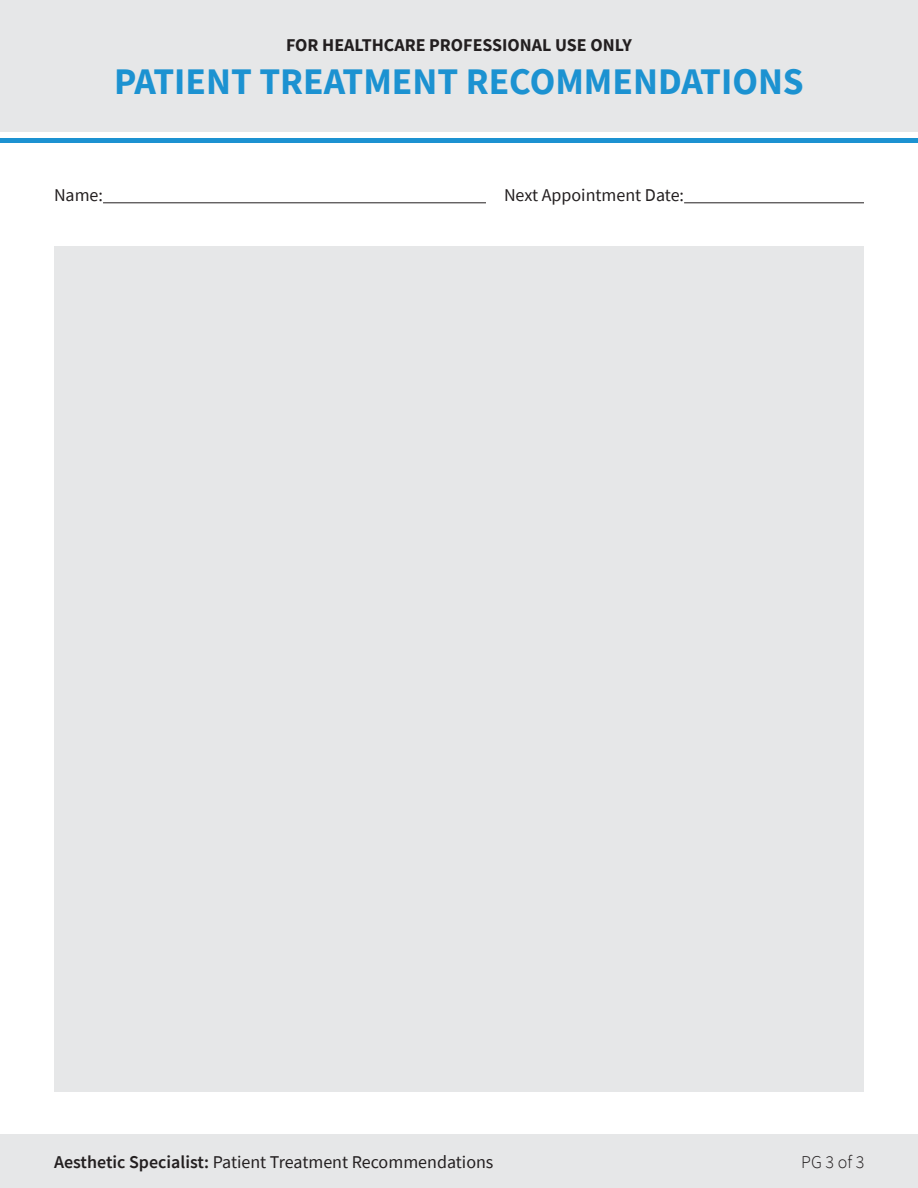
<style>
.page{position:relative;width:918px;height:1188px;background:#fff}
.page>*{position:absolute;margin:0;border:0;box-sizing:border-box;transform-origin:0 0}
.t1{font:700 37.5px "Source Sans Pro";color:#1c92d1}
.t2{font:18px "Source Sans Pro";color:#231f20}
.t3{font:700 18px "Source Sans Pro";color:#231f20}
.t4{font:300 18px "Source Sans Pro";color:#231f20}
.s1{font-weight:600}
</style>
<div class="page">
<div style="left:0;top:0;width:918px;height:131px;background:#e6e7e8"></div>
<hr style="left:0;top:139px;width:918px;height:4px;background:#1c92d1">
<hr style="left:103px;top:202px;width:383px;height:1px;background:#231f20">
<hr style="left:684px;top:202px;width:180px;height:1px;background:#231f20">
<div style="left:54px;top:246px;width:810px;height:846px;background:#e6e7e8"></div>
<div style="left:0;top:1134px;width:918px;height:54px;background:#e6e7e8"></div>
<p class="t3" style="left:286px;top:32px;width:347px">FOR HEALTHCARE PROFESSIONAL USE ONLY</p>
<h1 class="t1" style="left:114px;top:56px;width:691px">PATIENT TREATMENT RECOMMENDATIONS</h1>
<p class="t2" style="left:54px;top:184px;width:51px">Name:</p>
<p class="t2" style="left:504px;top:184px;width:182px">Next Appointment Date:</p>
<p class="t2" style="left:54px;top:1150px;width:441px"><span class="s1">Aesthetic Specialist:</span> Patient Treatment Recommendations</p>
<p class="t4" style="left:801px;top:1151px;width:65px">PG 3 of 3</p>
</div>
